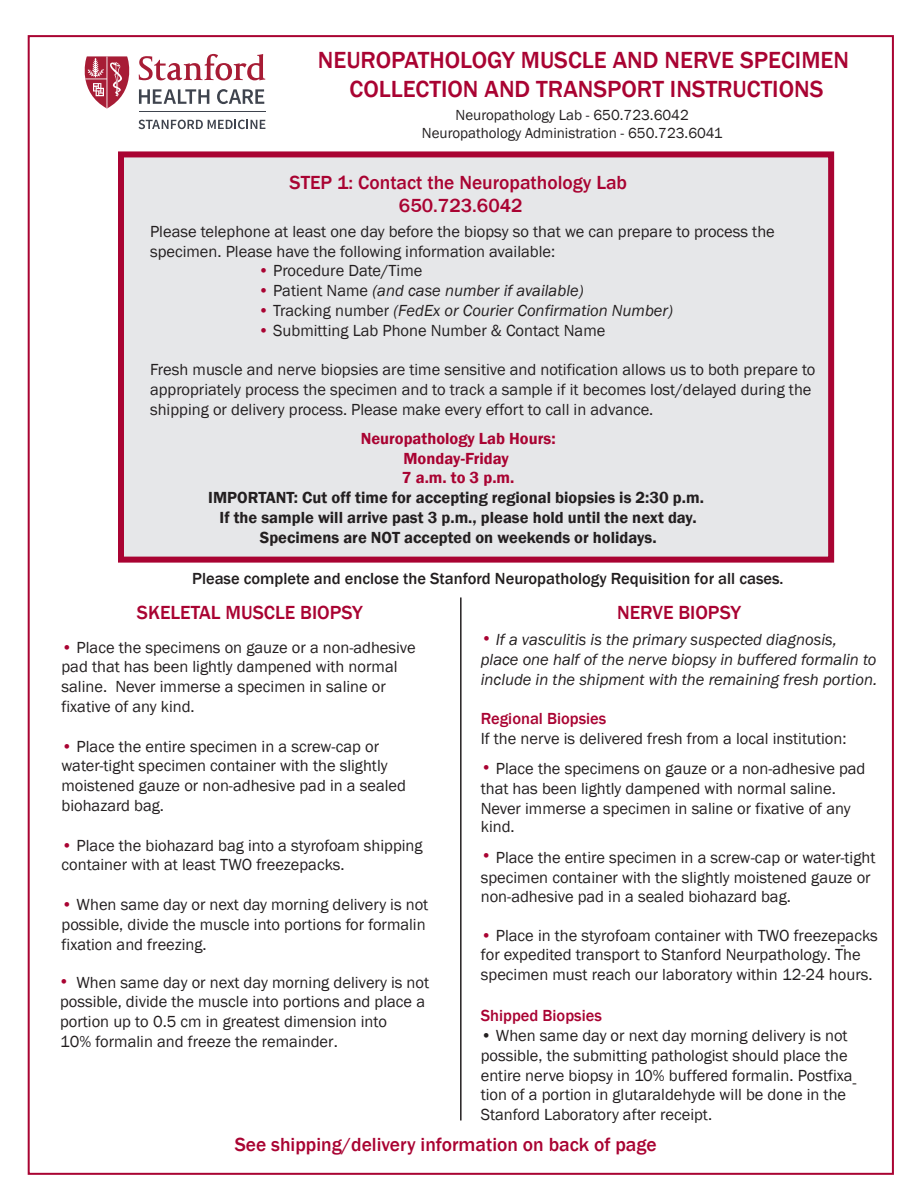
<style>
.page{position:relative;width:918px;height:1188px;background:#fff}
.page>*{position:absolute;margin:0;border:0;box-sizing:border-box;transform-origin:0 0}
.t1{font:500 24px/28.8px "Franklin Gothic";color:#a90332;text-align:center}
.t2{font:500 19.5px/23.4px "Franklin Gothic";color:#a90332;text-align:center}
.t3{font:16.5px/19.8px "Franklin Gothic";color:#231f20}
.t4{font:italic 16.5px/19.8px "Franklin Gothic";color:#231f20}
.t5{font:600 16.5px/19.8px "Franklin Gothic";color:#231f20;text-align:center}
.t6{font:500 16.5px "Franklin Gothic";color:#231f20}
.t7{font:600 16.5px/19.8px "Franklin Gothic";color:#a90332;text-align:center}
.t8{font:500 16.5px "Franklin Gothic";color:#a90332}
.t9{font:15px/18px "Franklin Gothic";color:#231f20;text-align:center}
.s1{color:#a90332}
.s2{font-style:normal;color:#a90332}
.s3{font-style:normal}
</style>
<div class="page">
<svg style="left:138px;top:120px;width:127px;height:9px"></svg>
<hr style="left:139px;top:111px;width:126px;height:1px;background:#3f444e">
<svg style="left:84px;top:54px;width:181px;height:55px"></svg>
<div style="left:118px;top:151px;width:716px;height:412px;background:#e6e7e9;border:6px solid #a90332"></div>
<hr style="left:460px;top:597px;width:2px;height:524px;background:#231f20">
<h1 class="t1" style="left:318px;top:46px;width:533px">NEUROPATHOLOGY MUSCLE AND NERVE SPECIMEN<br>COLLECTION AND TRANSPORT INSTRUCTIONS</h1>
<p class="t9" style="left:422px;top:106px;width:302px">Neuropathology Lab - 650.723.6042<br>Neuropathology Administration - 650.723.6041</p>
<p class="t2" style="left:290px;top:171px;width:339px">STEP 1: Contact the Neuropathology Lab<br>650.723.6042</p>
<p class="t3" style="left:150px;top:222px;width:626px">Please telephone at least one day before the biopsy so that we can prepare to process the specimen. Please have the following information available:</p>
<p class="t3" style="left:258px;top:261px;width:166px"><span class="s1">•</span> Procedure Date/Time</p>
<p class="t4" style="left:258px;top:281px;width:327px"><span class="s2">•</span> <span class="s3">Patient Name</span> (and case number if available)</p>
<p class="t4" style="left:258px;top:301px;width:416px"><span class="s2">•</span> <span class="s3">Tracking number</span> (FedEx or Courier Confirmation Number)</p>
<p class="t3" style="left:258px;top:321px;width:349px"><span class="s1">•</span> Submitting Lab Phone Number &amp; Contact Name</p>
<p class="t3" style="left:150px;top:360px;width:667px">Fresh muscle and nerve biopsies are time sensitive and notification allows us to both prepare to appropriately process the specimen and to track a sample if it becomes lost/delayed during the shipping or delivery process. Please make every effort to call in advance.</p>
<p class="t7" style="left:361px;top:429px;width:196px">Neuropathology Lab Hours:<br>Monday-Friday<br>7 a.m. to 3 p.m.</p>
<p class="t5" style="left:208px;top:488px;width:497px">IMPORTANT: Cut off time for accepting regional biopsies is 2:30 p.m.<br>If the sample will arrive past 3 p.m., please hold until the next day.<br>Specimens are NOT accepted on weekends or holidays.</p>
<p class="t2" style="left:511px;top:194px;width:13px">1</p>
<p class="t6" style="left:192px;top:569px;width:593px">Please complete and enclose the Stanford Neuropathology Requisition for all cases.</p>
<p class="t2" style="left:137px;top:601px;width:227px">SKELETAL MUSCLE BIOPSY</p>
<p class="t3" style="left:62px;top:637px;width:356px"><span class="s1">•</span> Place the specimens on gauze or a non-adhesive pad that has been lightly dampened with normal saline. Never immerse a specimen in saline or fixative of any kind.</p>
<p class="t3" style="left:61px;top:736px;width:346px"><span class="s1">•</span> Place the entire specimen in a screw-cap or water-tight specimen container with the slightly moistened gauze or non-adhesive pad in a sealed biohazard bag.</p>
<p class="t3" style="left:61px;top:835px;width:363px"><span class="s1">•</span> Place the biohazard bag into a styrofoam shipping container with at least TWO freezepacks.</p>
<p class="t3" style="left:62px;top:895px;width:368px"><span class="s1">•</span> When same day or next day morning delivery is not possible, divide the muscle into portions for formalin fixation and freezing.</p>
<p class="t3" style="left:58px;top:973px;width:372px"><span class="s1">•</span> When same day or next day morning delivery is not possible, divide the muscle into portions and place a portion up to 0.5 cm in greatest dimension into<br>10% formalin and freeze the remainder.</p>
<p class="t2" style="left:617px;top:601px;width:126px">NERVE BIOPSY</p>
<p class="t4" style="left:481px;top:630px;width:398px"><span class="s1">•</span> If a vasculitis is the primary suspected diagnosis, place one half of the nerve biopsy in buffered formalin to include in the shipment with the remaining fresh portion.</p>
<p class="t8" style="left:481px;top:709px;width:127px">Regional Biopsies</p>
<p class="t3" style="left:481px;top:729px;width:367px">If the nerve is delivered fresh from a local institution:</p>
<p class="t3" style="left:481px;top:759px;width:386px"><span class="s1">•</span> Place the specimens on gauze or a non-adhesive pad that has been lightly dampened with normal saline.<br>Never immerse a specimen in saline or fixative of any</p>
<p class="t3" style="left:481px;top:817px;width:36px">kind.</p>
<p class="t3" style="left:481px;top:848px;width:396px"><span class="s1">•</span> Place the entire specimen in a screw-cap or water-tight specimen container with the slightly moistened gauze or non-adhesive pad in a sealed biohazard bag.</p>
<p class="t3" style="left:481px;top:925px;width:399px"><span class="s1">•</span> Place in the styrofoam container with TWO freezepacks for expedited transport to Stanford Neurpathology. The specimen must reach our laboratory within 12-24 hours.</p>
<p class="t3" style="left:841px;top:934px;width:6px">-</p>
<p class="t8" style="left:481px;top:1006px;width:123px">Shipped Biopsies</p>
<p class="t3" style="left:481px;top:1026px;width:373px">• When same day or next day morning delivery is not possible, the submitting pathologist should place the entire nerve biopsy in 10% buffered formalin. Postfixa</p>
<p class="t3" style="left:853px;top:1073px;width:6px">-</p>
<p class="t3" style="left:481px;top:1085px;width:367px">tion of a portion in glutaraldehyde will be done in the<br>Stanford Laboratory after receipt.</p>
<p class="t2" style="left:235px;top:1133px;width:424px">See shipping/delivery information on back of page</p>
</div>
